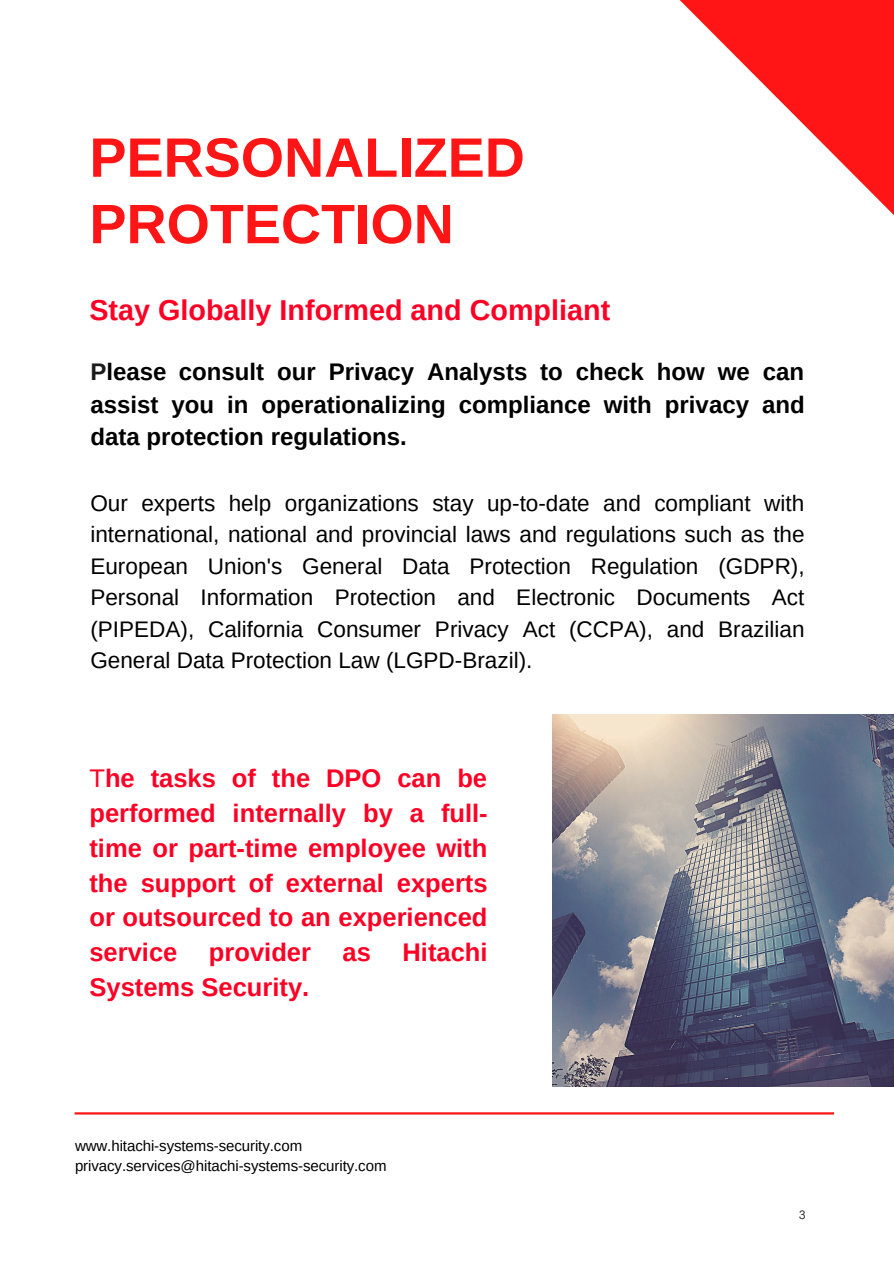
<style>
.page{position:relative;width:894px;height:1264px;background:#fff}
.page>*{position:absolute;margin:0;border:0;box-sizing:border-box;transform-origin:0 0}
.t1{font:700 55.5px/66.4px "Arimo";color:#ff1515}
.t2{font:700 28.8px "Arimo";color:#ff0025}
.t3{font:700 25.5px/35px "Arimo";color:#ff0025;text-align:justify}
.t4{font:700 24px/32.7px "Arimo";color:#000;text-align:justify}
.t5{font:22.5px/31.5px "Arimo";color:#000;text-align:justify}
.t6{font:15px/20.2px "Arimo";letter-spacing:-.005em;color:#000}
.t7{font:12px "DM Sans";color:#2f2f29}
.s1{color:#1a1a1a}
.s2{font-weight:400}
</style>
<div class="page">
<svg style="left:679px;top:0;width:214px;height:214px"></svg>
<hr style="left:75px;top:1112px;width:758px;height:2px;background:#ff1515">
<img style="left:552px;top:714px;width:341px;height:372px">
<h1 class="t1" style="left:89px;top:125px;width:437px">PERSONALIZED<br>PROTECTION</h1>
<p class="t2" style="left:89px;top:290px;width:522px">Stay Globally Informed and Compliant</p>
<p class="t4" style="left:90px;top:355px;width:715px"><span class="s1">P</span>lease consult our Privacy Analysts to check how we can assist you in operationalizing compliance with privacy and data protection regulations.</p>
<p class="t5" style="left:90px;top:487px;width:715px">Our experts help organizations stay up-to-date and compliant with international, national and provincial laws and regulations such as the European Union's General Data Protection Regulation (GDPR), Personal Information Protection and Electronic Documents Act (PIPEDA), California Consumer Privacy Act (CCPA), and Brazilian General Data Protection Law (LGPD-Brazil).</p>
<p class="t3" style="left:89px;top:761px;width:400px"><span class="s2">T</span>he tasks of the DPO can be performed internally by a full&shy;time or part-time employee with the support of external experts or outsourced to an experienced service provider as Hitachi Systems Security.</p>
<p class="t6" style="left:75px;top:1135px;width:313px">www.hitachi-systems-security.com privacy.services@hitachi-systems-security.com</p>
<p class="t7" style="left:798px;top:1207px;width:9px">3</p>
</div>
